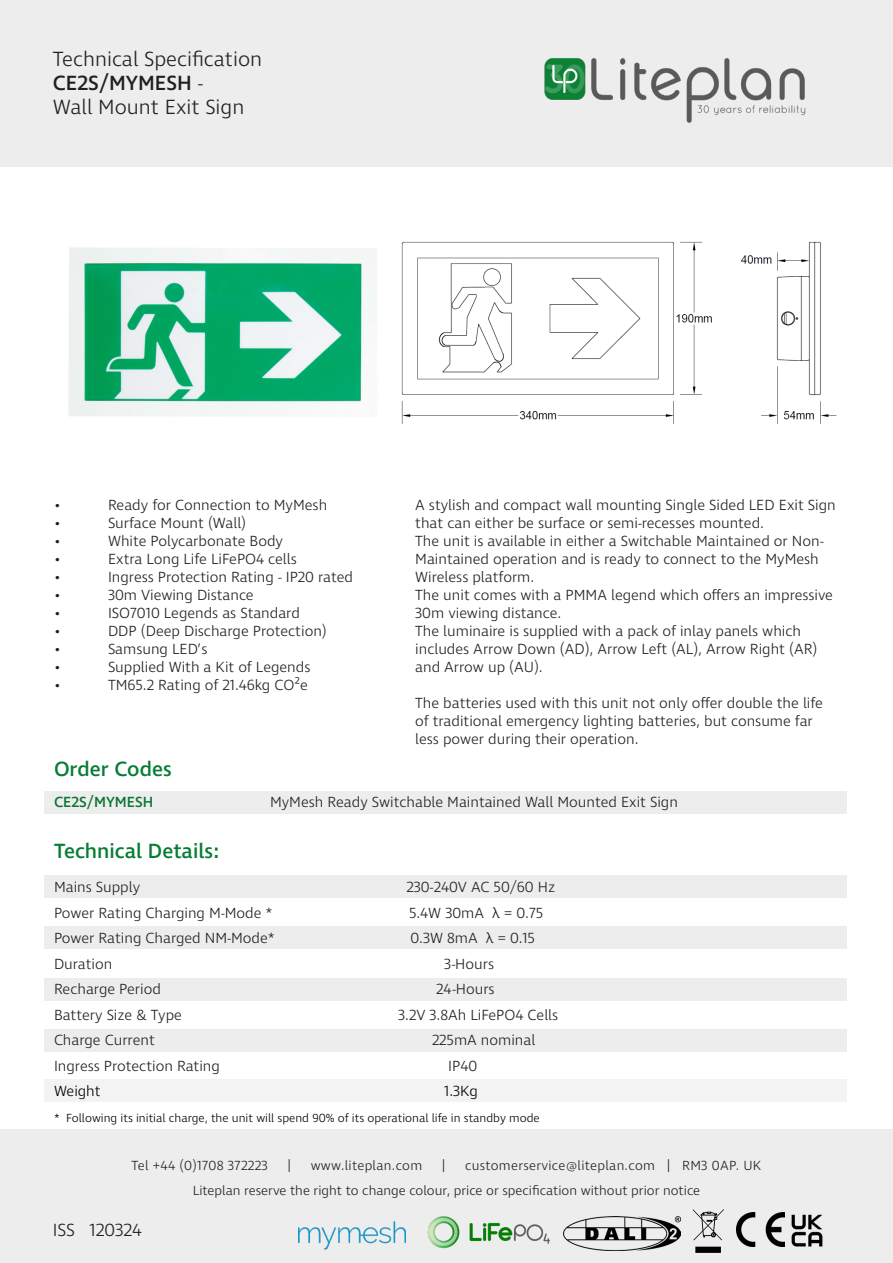
<style>
.page{position:relative;width:893px;height:1263px;background:#fff}
.page>*{position:absolute;margin:0;border:0;box-sizing:border-box;transform-origin:0 0}
.t1{font:300 21px "Ingra";color:#231f20}
.t2{font:500 21px "Ingra";color:#077c35}
.t3{font:500 21px "Ingra";color:#231f20}
.t4{font:300 18px "Ingra";color:#231f20}
.t5{font:300 15px/18px "Ingra";color:#231f20}
.t6{font:500 15px "Ingra";color:#077c35}
.t7{font:300 15px "Ingra";color:#000}
.t8{font:300 13.5px "Ingra";color:#231f20}
.t9{font:300 13.5px "Ingra";letter-spacing:.02em;color:#231f20}
.t10{font:300 12px "Ingra";color:#000}
.s1{font-weight:300}
.s2{font-family:"Bahnschrift";font-weight:400}
</style>
<div class="page">
<div style="left:44px;top:1029px;width:802px;height:23px;background:#ededed"></div>
<div style="left:44px;top:1079px;width:802px;height:23px;background:#f3f3f4"></div>
<div style="left:0;top:0;width:893px;height:167px;background:#ededed"></div>
<div style="left:44px;top:978px;width:802px;height:23px;background:#ededed"></div>
<div style="left:44px;top:926px;width:802px;height:23px;background:#ededed"></div>
<div style="left:44px;top:875px;width:802px;height:22px;background:#ededed"></div>
<img style="left:68px;top:247px;width:308px;height:169px">
<img style="left:544px;top:58px;width:262px;height:65px">
<div style="left:0;top:1129px;width:893px;height:134px;background:#ededed"></div>
<img style="left:401px;top:241px;width:436px;height:183px">
<svg style="left:693px;top:1209px;width:31px;height:44px"></svg>
<img style="left:736px;top:1213px;width:48px;height:33px">
<img style="left:563px;top:1216px;width:117px;height:35px">
<img style="left:427px;top:1216px;width:123px;height:33px">
<img style="left:791px;top:1214px;width:32px;height:32px">
<div style="left:44px;top:791px;width:802px;height:22px;background:#ededed"></div>
<img style="left:298px;top:1221px;width:107px;height:29px">
<p class="t1" style="left:53px;top:46px;width:211px">Technical Specification</p>
<p class="t3" style="left:53px;top:70px;width:151px">CE2S/MYMESH <span class="s1">-</span></p>
<p class="t1" style="left:53px;top:94px;width:193px">Wall Mount Exit Sign</p>
<p class="t5" style="left:54px;top:496px;width:8px">•</p>
<p class="t5" style="left:108px;top:496px;width:221px">Ready for Connection to MyMesh</p>
<p class="t5" style="left:54px;top:514px;width:8px">•</p>
<p class="t5" style="left:108px;top:514px;width:140px">Surface Mount (Wall)</p>
<p class="t5" style="left:54px;top:532px;width:8px">•</p>
<p class="t5" style="left:108px;top:532px;width:177px">White Polycarbonate Body</p>
<p class="t5" style="left:54px;top:550px;width:8px">•</p>
<p class="t5" style="left:108px;top:550px;width:190px">Extra Long Life LiFePO4 cells</p>
<p class="t5" style="left:54px;top:568px;width:8px">•</p>
<p class="t5" style="left:108px;top:568px;width:246px">Ingress Protection Rating - IP20 rated</p>
<p class="t5" style="left:54px;top:586px;width:8px">•</p>
<p class="t5" style="left:108px;top:586px;width:147px">30m Viewing Distance</p>
<p class="t5" style="left:54px;top:604px;width:8px">•</p>
<p class="t5" style="left:108px;top:604px;width:193px">ISO7010 Legends as Standard</p>
<p class="t5" style="left:54px;top:622px;width:8px">•</p>
<p class="t5" style="left:108px;top:622px;width:220px">DDP (Deep Discharge Protection)</p>
<p class="t5" style="left:54px;top:640px;width:8px">•</p>
<p class="t5" style="left:108px;top:640px;width:101px">Samsung LED’s</p>
<p class="t5" style="left:54px;top:658px;width:8px">•</p>
<p class="t5" style="left:108px;top:658px;width:204px">Supplied With a Kit of Legends</p>
<p class="t5" style="left:54px;top:676px;width:8px">•</p>
<p class="t5" style="left:108px;top:676px;width:201px">TM65.2 Rating of 21.46kg CO2e</p>
<p class="t5" style="left:415px;top:496px;width:422px">A stylish and compact wall mounting Single Sided LED Exit Sign that can either be surface or semi-recesses mounted.</p>
<p class="t5" style="left:415px;top:532px;width:410px">The unit is available in either a Switchable Maintained or Non-<br>Maintained operation and is ready to connect to the MyMesh<br>Wireless platform.</p>
<p class="t5" style="left:415px;top:586px;width:419px">The unit comes with a PMMA legend which offers an impressive<br>30m viewing distance.</p>
<p class="t5" style="left:415px;top:622px;width:404px">The luminaire is supplied with a pack of inlay panels which includes Arrow Down (AD), Arrow Left (AL), Arrow Right (AR) and Arrow up (AU).</p>
<p class="t5" style="left:415px;top:694px;width:409px">The batteries used with this unit not only offer double the life of traditional emergency lighting batteries, but consume far less power during their operation.</p>
<p class="t2" style="left:54px;top:756px;width:119px">Order Codes</p>
<p class="t6" style="left:54px;top:793px;width:101px">CE2S/MYMESH</p>
<p class="t5" style="left:270px;top:794px;width:409px">MyMesh Ready Switchable Maintained Wall Mounted Exit Sign</p>
<p class="t2" style="left:54px;top:838px;width:167px">Technical Details:</p>
<p class="t5" style="left:54px;top:879px;width:88px">Mains Supply</p>
<p class="t5" style="left:406px;top:879px;width:150px">230-240V AC 50/60 Hz</p>
<p class="t5" style="left:54px;top:904px;width:220px">Power Rating Charging M-Mode *</p>
<p class="t5" style="left:409px;top:904px;width:136px">5.4W 30mA <span class="s2">λ</span> = 0.75</p>
<p class="t5" style="left:54px;top:930px;width:222px">Power Rating Charged NM-Mode*</p>
<p class="t5" style="left:410px;top:930px;width:126px">0.3W 8mA <span class="s2">λ</span> = 0.15</p>
<p class="t5" style="left:54px;top:955px;width:60px">Duration</p>
<p class="t5" style="left:444px;top:955px;width:51px">3-Hours</p>
<p class="t5" style="left:54px;top:981px;width:108px">Recharge Period</p>
<p class="t5" style="left:436px;top:981px;width:60px">24-Hours</p>
<p class="t5" style="left:54px;top:1006px;width:129px">Battery Size &amp; Type</p>
<p class="t5" style="left:398px;top:1006px;width:161px">3.2V 3.8Ah LiFePO4 Cells</p>
<p class="t5" style="left:54px;top:1032px;width:102px">Charge Current</p>
<p class="t5" style="left:432px;top:1032px;width:105px">225mA nominal</p>
<p class="t5" style="left:54px;top:1057px;width:167px">Ingress Protection Rating</p>
<p class="t5" style="left:448px;top:1057px;width:30px">IP40</p>
<p class="t7" style="left:54px;top:1082px;width:48px">Weight</p>
<p class="t7" style="left:444px;top:1082px;width:35px">1.3Kg</p>
<p class="t10" style="left:54px;top:1110px;width:487px">* Following its initial charge, the unit will spend 90% of its operational life in standby mode</p>
<p class="t9" style="left:132px;top:1157px;width:138px">Tel +44 (0)1708 372223</p>
<p class="t8" style="left:288px;top:1157px;width:4px">|</p>
<p class="t9" style="left:311px;top:1157px;width:113px">www.liteplan.com</p>
<p class="t8" style="left:442px;top:1157px;width:4px">|</p>
<p class="t9" style="left:465px;top:1157px;width:298px">customerservice@liteplan.com | RM3 0AP. UK</p>
<p class="t4" style="left:53px;top:1218px;width:90px">ISS 120324</p>
<p class="t8" style="left:193px;top:1182px;width:509px">Liteplan reserve the right to change colour, price or specification without prior notice</p>
</div>
